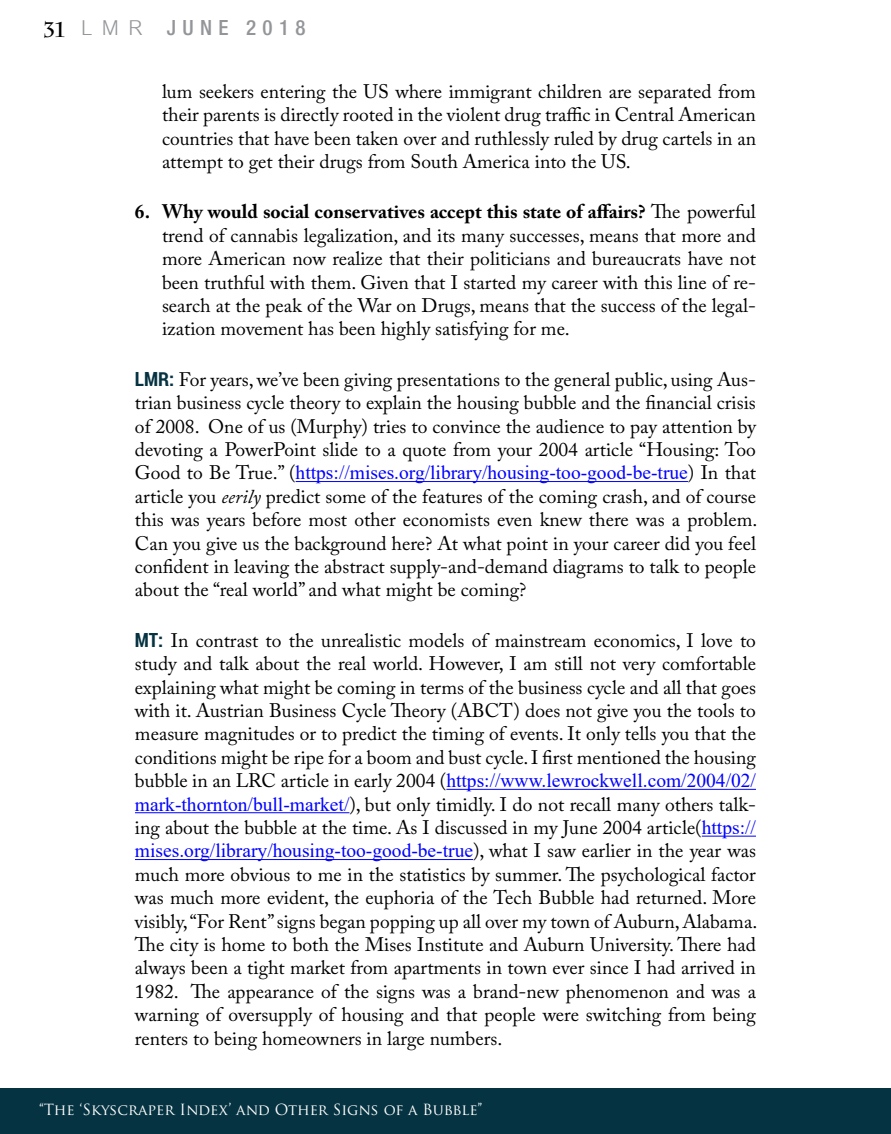
<style>
.page{position:relative;width:891px;height:1134px;background:#fff}
.page>*{position:absolute;margin:0;border:0;box-sizing:border-box;transform-origin:0 0}
.t1{font:500 condensed 21px "Helvetica Neue LT Std";letter-spacing:.3em;color:#939598}
.t2{font:19.5px/23.4px "Adobe Caslon Pro";color:#000;text-align:justify}
.t3{font:19.5px "Times New Roman";color:#00f}
.t4{font:15px "Trajan Pro";color:#fff}
.s1{font-family:"Charlemagne Std";font-weight:700;font-stretch:normal;color:#000}
.s2{font-family:"Cordia New";font-weight:400;font-stretch:normal;font-size:31.5px}
.s3{font-weight:700}
.s4{font-family:"Roboto Condensed";font-weight:700;color:#063342}
.s5{font-family:"Adobe Caslon Pro";color:#000}
.s6{font-style:italic}
.s7{font-family:"Times New Roman";color:#00f}
</style>
<div class="page">
<hr style="left:296px;top:481px;width:392px;height:1px;background:#00f">
<hr style="left:446px;top:789px;width:310px;height:1px;background:#00f">
<hr style="left:135px;top:812px;width:214px;height:1px;background:#00f">
<hr style="left:702px;top:836px;width:54px;height:1px;background:#00f">
<hr style="left:135px;top:859px;width:338px;height:1px;background:#00f">
<div style="left:0;top:1089px;width:891px;height:45px;background:#063342"></div>
<p class="t1" style="left:43px;top:15px;width:264px"><span class="s1">31</span> <span class="s2">LMR</span> JUNE 2018</p>
<p class="t2" style="left:162px;top:79px;width:596px">lum seekers entering the US where immigrant children are separated from their parents is directly rooted in the violent drug traffic in Central American countries that have been taken over and ruthlessly ruled by drug cartels in an attempt to get their drugs from South America into the US.</p>
<p class="t2" style="left:162px;top:200px;width:596px;text-indent:-27px"><span class="s3">6. Why would social conservatives accept this state of affairs?</span> The powerful trend of cannabis legalization, and its many successes, means that more and more American now realize that their politicians and bureaucrats have not been truthful with them. Given that I started my career with this line of re&shy;search at the peak of the War on Drugs, means that the success of the legal&shy;ization movement has been highly satisfying for me.</p>
<p class="t2" style="left:135px;top:367px;width:623px"><span class="s4">LMR:</span> For years, we’ve been giving presentations to the general public, using Aus&shy;trian business cycle theory to explain the housing bubble and the financial crisis of 2008. One of us (Murphy) tries to convince the audience to pay attention by devoting a PowerPoint slide to a quote from your 2004 article “Housing: Too</p>
<p class="t3" style="left:135px;top:459px;width:622px"><span class="s5">Good to Be True.” (</span>https://mises.org/library/housing-too-good-be-true<span class="s5">) In that</span></p>
<p class="t2" style="left:135px;top:484px;width:624px">article you <span class="s6">eerily</span> predict some of the features of the coming crash, and of course this was years before most other economists even knew there was a problem.<br>Can you give us the background here? At what point in your career did you feel confident in leaving the abstract supply-and-demand diagrams to talk to people about the “real world” and what might be coming?</p>
<p class="t2" style="left:135px;top:628px;width:623px"><span class="s4">MT:</span> In contrast to the unrealistic models of mainstream economics, I love to study and talk about the real world. However, I am still not very comfortable explaining what might be coming in terms of the business cycle and all that goes with it. Austrian Business Cycle Theory (ABCT) does not give you the tools to measure magnitudes or to predict the timing of events. It only tells you that the conditions might be ripe for a boom and bust cycle. I first mentioned the housing</p>
<p class="t3" style="left:135px;top:767px;width:623px"><span class="s5">bubble in an LRC article in early 2004 (</span>https://www.lewrockwell.com/2004/02/</p>
<p class="t2" style="left:135px;top:792px;width:623px"><span class="s7">mark-thornton/bull-market/</span>), but only timidly. I do not recall many others talk&shy;ing about the bubble at the time. As I discussed in my June 2004 article(<span class="s7">https://</span></p>
<p class="t3" style="left:135px;top:837px;width:623px">mises.org/library/housing-too-good-be-true<span class="s5">), what I saw earlier in the year was</span></p>
<p class="t2" style="left:135px;top:862px;width:624px">much more obvious to me in the statistics by summer. The psychological factor was much more evident, the euphoria of the Tech Bubble had returned. More visibly, “For Rent” signs began popping up all over my town of Auburn, Alabama.<br>The city is home to both the Mises Institute and Auburn University. There had always been a tight market from apartments in town ever since I had arrived in 1982. The appearance of the signs was a brand-new phenomenon and was a warning of oversupply of housing and that people were switching from being renters to being homeowners in large numbers.</p>
<p class="t4" style="left:39px;top:1100px;width:445px">“The ‘Skyscraper Index’ and Other Signs of a Bubble”</p>
</div>
